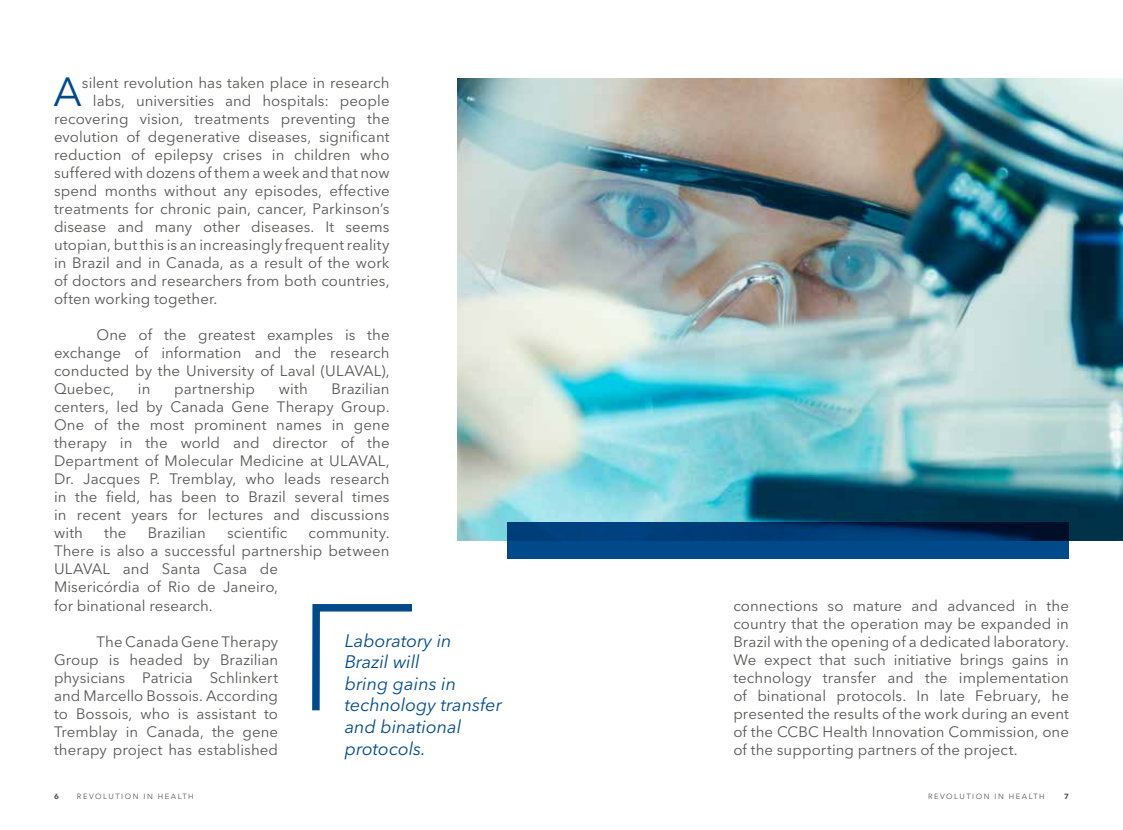
<style>
.page{position:relative;width:1123px;height:830px;background:#fff}
.page>*{position:absolute;margin:0;border:0;box-sizing:border-box;transform-origin:0 0}
.t1{font:40.35px "Avenir Next LT Pro";color:#004a8b}
.t2{font:italic 18px/21.6px "Avenir Next LT Pro";color:#004a8b}
.t3{font:15px/18px "Avenir Next LT Pro";letter-spacing:.005em;color:#575756;text-align:justify}
.t4{font:7.5px "Avenir Next LT Pro";letter-spacing:.2em;color:#575756}
.t5{font:700 7.5px "Avenir Next LT Pro";color:#575756}
</style>
<div class="page">
<img style="left:457px;top:79px;width:666px;height:461px">
<svg style="left:312px;top:604px;width:100px;height:107px"></svg>
<svg style="left:507px;top:522px;width:562px;height:36px;background:#003d78"></svg>
<h1 class="t1" style="left:54px;top:68px;width:30px">A</h1>
<p class="t3" style="left:82px;top:74px;width:309px">silent revolution has taken place in research</p>
<p class="t3" style="left:93px;top:92px;width:298px">labs, universities and hospitals: people</p>
<p class="t3" style="left:54px;top:110px;width:337px">recovering vision, treatments preventing the</p>
<p class="t3" style="left:54px;top:128px;width:337px">evolution of degenerative diseases, significant</p>
<p class="t3" style="left:54px;top:146px;width:337px">reduction of epilepsy crises in children who</p>
<p class="t3" style="left:54px;top:164px;width:337px">suffered with dozens of them a week and that now</p>
<p class="t3" style="left:54px;top:182px;width:337px">spend months without any episodes, effective</p>
<p class="t3" style="left:54px;top:200px;width:337px">treatments for chronic pain, cancer, Parkinson’s</p>
<p class="t3" style="left:54px;top:218px;width:337px">disease and many other diseases. It seems</p>
<p class="t3" style="left:54px;top:236px;width:337px">utopian, but this is an increasingly frequent reality</p>
<p class="t3" style="left:54px;top:254px;width:337px">in Brazil and in Canada, as a result of the work</p>
<p class="t3" style="left:54px;top:272px;width:337px">of doctors and researchers from both countries,</p>
<p class="t3" style="left:54px;top:290px;width:165px">often working together.</p>
<p class="t3" style="left:54px;top:326px;width:337px;text-indent:43px">One of the greatest examples is the exchange of information and the research conducted by the University of Laval (ULAVAL), Quebec,</p>
<p class="t3" style="left:54px;top:380px;width:337px;text-indent:277px">Brazilian centers, led by Canada Gene Therapy Group.<br>One of the most prominent names in gene therapy in the world and director of the Department of Molecular Medicine at ULAVAL, Dr. Jacques P. Tremblay, who leads research in the field, has been to Brazil several times in recent years for lectures and discussions with</p>
<p class="t3" style="left:138px;top:380px;width:14px">in</p>
<p class="t3" style="left:174px;top:380px;width:82px">partnership</p>
<p class="t3" style="left:279px;top:380px;width:30px">with</p>
<p class="t3" style="left:104px;top:524px;width:24px">the</p>
<p class="t3" style="left:148px;top:524px;width:60px">Brazilian</p>
<p class="t3" style="left:227px;top:524px;width:62px">scientific</p>
<p class="t3" style="left:54px;top:524px;width:337px;text-align:left;text-indent:254px">community.<br>There is also a successful partnership between<br>ULAVAL and Santa Casa de<br>Misericórdia of Rio de Janeiro,<br>for binational research.</p>
<p class="t3" style="left:54px;top:632px;width:226px;text-indent:43px">The Canada Gene Therapy Group is headed by Brazilian physicians Patricia Schlinkert and Marcello Bossois. According to Bossois, who is assistant to Tremblay in Canada, the gene therapy project has established</p>
<p class="t2" style="left:345px;top:629px;width:159px">Laboratory in<br>Brazil will<br>bring gains in technology transfer and binational protocols.</p>
<p class="t3" style="left:733px;top:596px;width:337px">connections so mature and advanced in the country that the operation may be expanded in Brazil with the opening of a dedicated laboratory.<br>We expect that such initiative brings gains in technology transfer and the implementation of binational protocols. In late February, he presented the results of the work during an event of the CCBC Health Innovation Commission, one of the supporting partners of the project.</p>
<p class="t5" style="left:54px;top:790px;width:6px">6</p>
<p class="t4" style="left:77px;top:791px;width:118px">REVOLUTION IN HEALTH</p>
<p class="t4" style="left:928px;top:791px;width:118px">REVOLUTION IN HEALTH</p>
<p class="t5" style="left:1064px;top:790px;width:6px">7</p>
</div>
